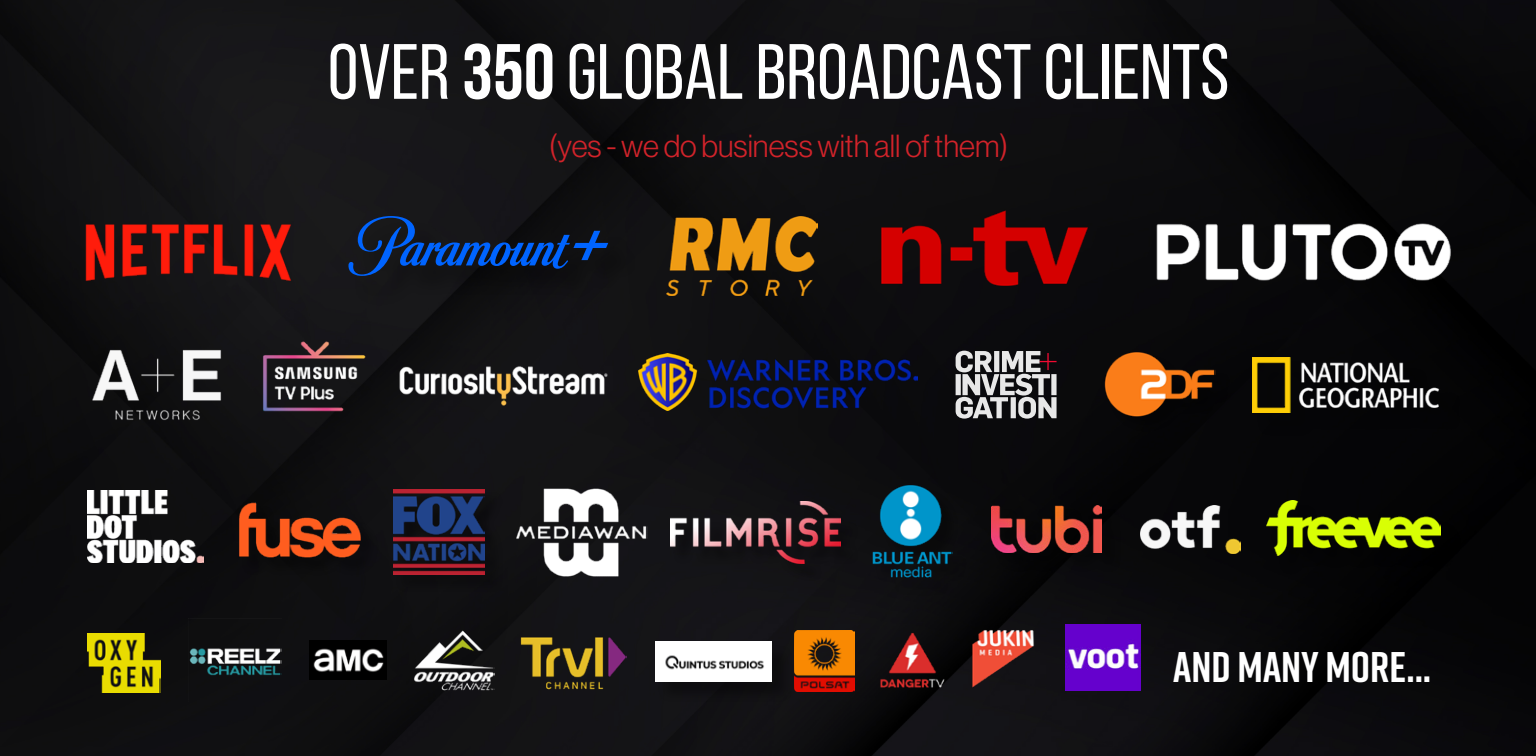
<style>
.page{position:relative;width:1536px;height:756px;background:#fff}
.page>*{position:absolute;margin:0;border:0;box-sizing:border-box;transform-origin:0 0}
.t1{font:78.2px "Bebas Neue";color:#fff}
.t2{font:700 42.8px "Rift";color:#fff}
.t3{font:31.2px "N Haas Grotesk DS Pro 45 Lt";color:#d1232a}
.s1{font-weight:700}
</style>
<div class="page">
<img style="left:0;top:0;width:1536px;height:756px">
<img style="left:189px;top:619px;width:93px;height:82px">
<img style="left:1116px;top:205px;width:375px;height:94px">
<img style="left:310px;top:640px;width:77px;height:40px">
<img style="left:381px;top:329px;width:245px;height:112px">
<img style="left:66px;top:194px;width:242px;height:116px">
<img style="left:666px;top:216px;width:152px;height:80px">
<img style="left:1066px;top:624px;width:75px;height:67px">
<img style="left:521px;top:636px;width:105px;height:53px">
<img style="left:639px;top:354px;width:278px;height:56px">
<img style="left:257px;top:334px;width:111px;height:90px">
<img style="left:514px;top:487px;width:133px;height:89px">
<img style="left:413px;top:630px;width:81px;height:61px">
<img style="left:877px;top:624px;width:70px;height:69px">
<img style="left:87px;top:634px;width:74px;height:59px">
<img style="left:794px;top:630px;width:61px;height:62px">
<img style="left:87px;top:490px;width:116px;height:72px">
<img style="left:971px;top:626px;width:70px;height:64px">
<div style="left:353px;top:220px;width:285px;height:87px;background:#121214"></div>
<svg style="left:348px;top:216px;width:260px;height:60px"></svg>
<div style="left:395px;top:491px;width:108px;height:101px;background:#0f0f11"></div>
<img style="left:393px;top:489px;width:92px;height:85px">
<img style="left:877px;top:205px;width:216px;height:82px">
<img style="left:87px;top:344px;width:142px;height:80px">
<img style="left:1141px;top:506px;width:99px;height:48px">
<div style="left:1270px;top:504px;width:193px;height:72px;background:#000"></div>
<img style="left:1266px;top:501px;width:175px;height:54px">
<div style="left:658px;top:645px;width:135px;height:59px;background:#101012"></div>
<img style="left:655px;top:642px;width:116px;height:40px">
<div style="left:993px;top:508px;width:129px;height:65px;background:#080809"></div>
<img style="left:991px;top:505px;width:110px;height:47px">
<div style="left:241px;top:505px;width:139px;height:72px;background:#0d0d0f"></div>
<img style="left:235px;top:499px;width:129px;height:59px">
<div style="left:1107px;top:354px;width:123px;height:78px;background:#050507"></div>
<img style="left:1103px;top:350px;width:112px;height:67px">
<div style="left:1256px;top:360px;width:206px;height:77px;background:#000"></div>
<img style="left:1253px;top:357px;width:188px;height:55px">
<div style="left:875px;top:488px;width:94px;height:108px;background:#0c0c0e"></div>
<img style="left:871px;top:484px;width:81px;height:95px">
<div style="left:673px;top:504px;width:186px;height:77px;background:#131215"></div>
<img style="left:671px;top:501px;width:169px;height:63px">
<svg style="left:956px;top:351px;width:101px;height:68px;background:#828082"></svg>
<p class="t1" style="left:328px;top:29px;width:903px">OVER <span class="s1">350</span> GLOBAL BROADCAST CLIENTS</p>
<p class="t3" style="left:549px;top:129px;width:461px">(yes - we do business with all of them)</p>
<p class="t2" style="left:1173px;top:636px;width:260px">AND MANY MORE...</p>
</div>
